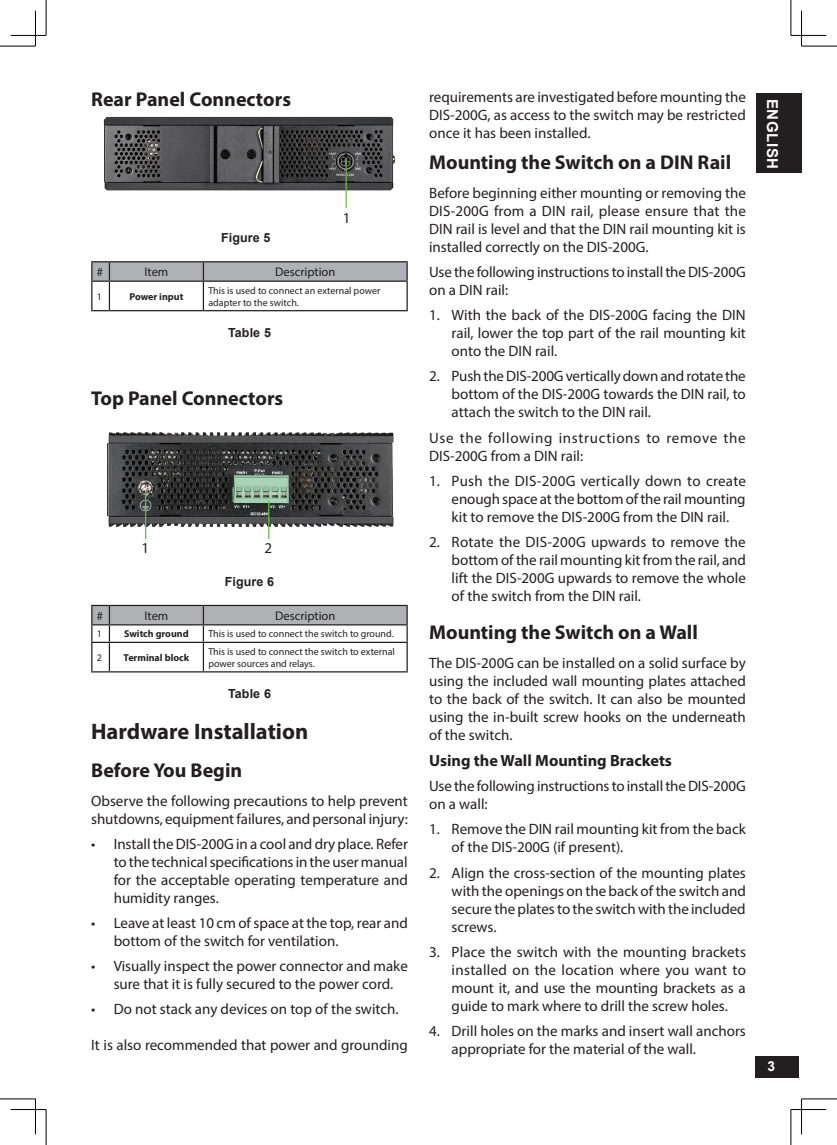
<style>
.page{position:relative;width:837px;height:1145px;background:#fff}
.page>*{position:absolute;margin:0;border:0;box-sizing:border-box;transform-origin:0 0}
.t1{font:700 22.5px "Myriad Pro";color:#231f20}
.t2{font:700 20px "Myriad Pro";color:#231f20}
.t3{font:700 16.25px "Myriad Pro";color:#231f20}
.t4{font:15px/18px "Myriad Pro";color:#231f20;text-align:justify}
.t5{font:15px/18px "Myriad Pro";letter-spacing:.045em;color:#231f20}
.t6{font:700 15px "Arial";letter-spacing:.04em;color:#fff}
.t7{font:700 13.75px "Arial";color:#fff}
.t8{font:12.5px "Myriad Pro";color:#231f20}
.t9{font:700 12.5px "Arial";letter-spacing:.01em;color:#231f20}
.t10{font:10px/12px "Myriad Pro";color:#231f20}
.t11{font:700 10px "Myriad Pro";color:#231f20}
</style>
<div class="page">
<div style="left:755px;top:1056px;width:43px;height:21px;background:#231f20"></div>
<div style="left:756px;top:93px;width:45px;height:79px;background:#231f20"></div>
<svg style="left:91px;top:261px;width:316px;height:50px"></svg>
<hr style="left:109px;top:310px;width:94px;height:1px;background:#231f20">
<hr style="left:203px;top:310px;width:204px;height:1px;background:#231f20">
<svg style="left:91px;top:605px;width:316px;height:67px"></svg>
<hr style="left:109px;top:671px;width:94px;height:1px;background:#231f20">
<hr style="left:203px;top:671px;width:204px;height:1px;background:#231f20">
<img style="left:107px;top:432px;width:287px;height:99px">
<hr style="left:145px;top:490px;width:1px;height:49px;background:#68bc45">
<hr style="left:268px;top:501px;width:1px;height:38px;background:#68bc45">
<img style="left:103px;top:116px;width:293px;height:79px">
<hr style="left:345px;top:158px;width:1px;height:50px;background:#68bc45">
<hr style="left:0;top:46px;width:35px;height:1px;background:#000">
<hr style="left:801px;top:46px;width:35px;height:1px;background:#000">
<hr style="left:0;top:1098px;width:35px;height:1px;background:#000">
<hr style="left:801px;top:1098px;width:35px;height:1px;background:#000">
<hr style="left:46px;top:0;width:1px;height:35px;background:#000">
<hr style="left:46px;top:1109px;width:1px;height:35px;background:#000">
<hr style="left:790px;top:0;width:1px;height:35px;background:#000">
<hr style="left:790px;top:1109px;width:1px;height:35px;background:#000">
<hr style="left:11px;top:35px;width:35px;height:1px;background:#000">
<hr style="left:790px;top:35px;width:36px;height:1px;background:#000">
<hr style="left:11px;top:1109px;width:35px;height:1px;background:#000">
<hr style="left:790px;top:1109px;width:36px;height:1px;background:#000">
<hr style="left:35px;top:11px;width:1px;height:35px;background:#000">
<hr style="left:35px;top:1098px;width:1px;height:36px;background:#000">
<hr style="left:801px;top:11px;width:1px;height:35px;background:#000">
<hr style="left:801px;top:1098px;width:1px;height:36px;background:#000">
<h2 class="t2" style="left:91px;top:86px;width:201px">Rear Panel Connectors</h2>
<p class="t9" style="left:221px;top:229px;width:51px">Figure 5</p>
<p class="t4" style="left:342px;top:209px;width:9px">1</p>
<p class="t8" style="left:97px;top:264px;width:8px">#</p>
<p class="t8" style="left:144px;top:264px;width:25px">Item</p>
<p class="t8" style="left:275px;top:264px;width:62px">Description</p>
<p class="t10" style="left:97px;top:290px;width:7px">1</p>
<p class="t11" style="left:129px;top:290px;width:55px">Power input</p>
<p class="t10" style="left:208px;top:284px;width:173px">This is used to connect an external power adapter to the switch.</p>
<p class="t9" style="left:228px;top:324px;width:44px">Table 5</p>
<h2 class="t2" style="left:91px;top:385px;width:193px">Top Panel Connectors</h2>
<p class="t4" style="left:141px;top:538px;width:9px">1</p>
<p class="t4" style="left:264px;top:538px;width:9px">2</p>
<p class="t9" style="left:225px;top:573px;width:51px">Figure 6</p>
<p class="t8" style="left:97px;top:608px;width:8px">#</p>
<p class="t8" style="left:144px;top:608px;width:25px">Item</p>
<p class="t8" style="left:275px;top:608px;width:62px">Description</p>
<p class="t10" style="left:97px;top:628px;width:7px">1</p>
<p class="t11" style="left:124px;top:627px;width:66px">Switch ground</p>
<p class="t10" style="left:208px;top:628px;width:187px">This is used to connect the switch to ground.</p>
<p class="t10" style="left:97px;top:651px;width:7px">2</p>
<p class="t11" style="left:124px;top:651px;width:67px">Terminal block</p>
<p class="t10" style="left:208px;top:645px;width:188px">This is used to connect the switch to external power sources and relays.</p>
<p class="t9" style="left:228px;top:685px;width:44px">Table 6</p>
<h1 class="t1" style="left:91px;top:717px;width:218px">Hardware Installation</h1>
<h2 class="t2" style="left:91px;top:757px;width:152px">Before You Begin</h2>
<p class="t4" style="left:91px;top:791px;width:318px">Observe the following precautions to help prevent shutdowns, equipment failures, and personal injury:</p>
<p class="t4" style="left:114px;top:834px;width:296px;text-indent:-22px">• Install the DIS-200G in a cool and dry place. Refer to the technical specifications in the user manual for the acceptable operating temperature and humidity ranges.</p>
<p class="t4" style="left:114px;top:914px;width:295px;text-indent:-22px">• Leave at least 10 cm of space at the top, rear and bottom of the switch for ventilation.</p>
<p class="t4" style="left:91px;top:957px;width:318px;text-align:center">• Visually inspect the power connector and make sure that it is fully secured to the power cord.</p>
<p class="t4" style="left:91px;top:1000px;width:309px">• Do not stack any devices on top of the switch.</p>
<p class="t4" style="left:91px;top:1036px;width:318px">It is also recommended that power and grounding</p>
<p class="t4" style="left:429px;top:88px;width:318px">requirements are investigated before mounting the DIS-200G, as access to the switch may be restricted once it has been installed.</p>
<h2 class="t2" style="left:429px;top:150px;width:303px">Mounting the Switch on a DIN Rail</h2>
<p class="t4" style="left:429px;top:184px;width:318px">Before beginning either mounting or removing the DIS-200G from a DIN rail, please ensure that the DIN rail is level and that the DIN rail mounting kit is installed correctly on the DIS-200G.</p>
<p class="t4" style="left:429px;top:263px;width:318px">Use the following instructions to install the DIS-200G on a DIN rail:</p>
<p class="t4" style="left:451px;top:306px;width:295px;text-indent:-22px">1. With the back of the DIS-200G facing the DIN rail, lower the top part of the rail mounting kit onto the DIN rail.</p>
<p class="t4" style="left:451px;top:367px;width:295px;text-indent:-22px">2. Push the DIS-200G vertically down and rotate the bottom of the DIS-200G towards the DIN rail, to attach the switch to the DIN rail.</p>
<p class="t5" style="left:429px;top:428px;width:318px">Use the following instructions to remove the<br>DIS-200G from a DIN rail:</p>
<p class="t4" style="left:451px;top:471px;width:296px;text-indent:-22px">1. Push the DIS-200G vertically down to create enough space at the bottom of the rail mounting kit to remove the DIS-200G from the DIN rail.</p>
<p class="t4" style="left:451px;top:532px;width:296px;text-indent:-22px">2. Rotate the DIS-200G upwards to remove the bottom of the rail mounting kit from the rail, and lift the DIS-200G upwards to remove the whole of the switch from the DIN rail.</p>
<h2 class="t2" style="left:429px;top:619px;width:270px">Mounting the Switch on a Wall</h2>
<p class="t4" style="left:429px;top:653px;width:318px">The DIS-200G can be installed on a solid surface by using the included wall mounting plates attached to the back of the switch. It can also be mounted using the in-built screw hooks on the underneath of the switch.</p>
<p class="t3" style="left:429px;top:750px;width:244px">Using the Wall Mounting Brackets</p>
<p class="t4" style="left:429px;top:777px;width:318px">Use the following instructions to install the DIS-200G on a wall:</p>
<p class="t4" style="left:451px;top:820px;width:295px;text-indent:-22px">1. Remove the DIN rail mounting kit from the back of the DIS-200G (if present).</p>
<p class="t4" style="left:451px;top:863px;width:295px;text-indent:-22px">2. Align the cross-section of the mounting plates with the openings on the back of the switch and secure the plates to the switch with the included screws.</p>
<p class="t4" style="left:451px;top:942px;width:296px;text-indent:-22px">3. Place the switch with the mounting brackets installed on the location where you want to mount it, and use the mounting brackets as a guide to mark where to drill the screw holes.</p>
<p class="t4" style="left:451px;top:1021px;width:295px;text-indent:-22px">4. Drill holes on the marks and insert wall anchors appropriate for the material of the wall.</p>
<p class="t6" style="left:782px;top:99px;width:72px;rotate:90deg">ENGLISH</p>
<p class="t7" style="left:767px;top:1057px;width:9px">3</p>
</div>
